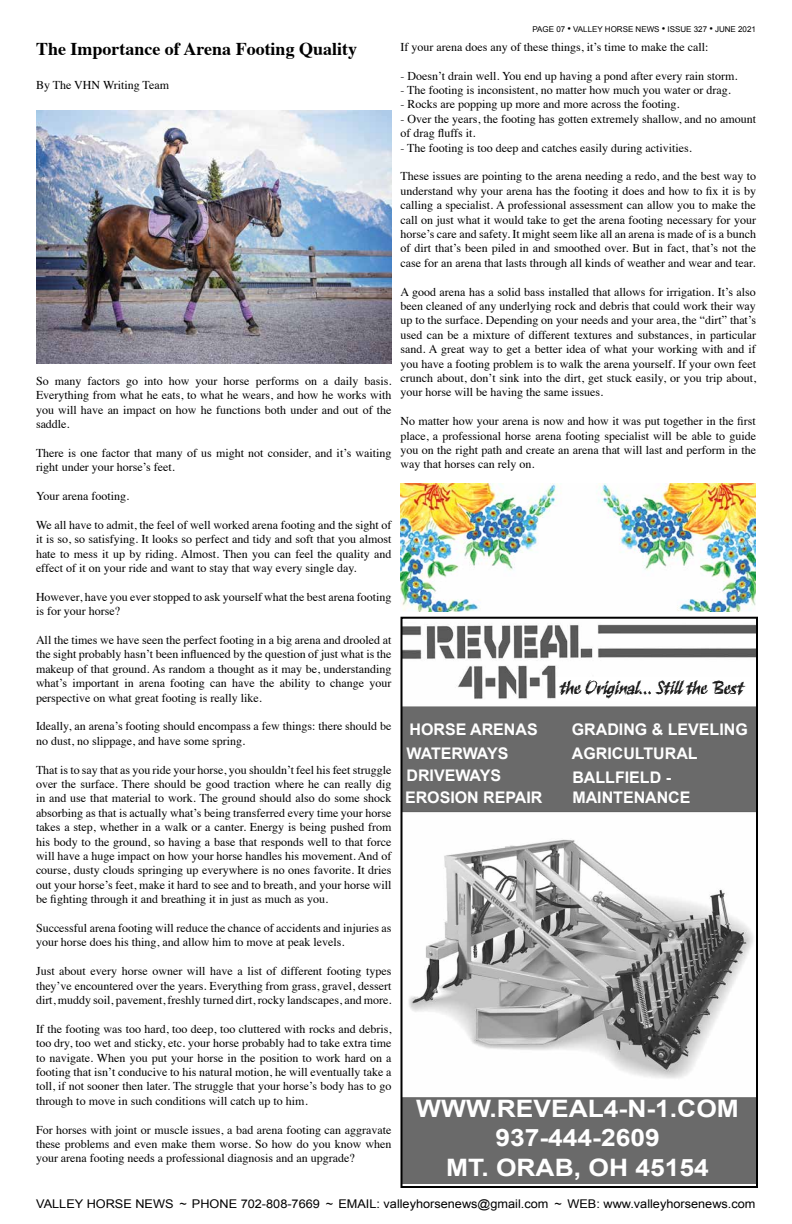
<style>
.page{position:relative;width:792px;height:1224px;background:#fff}
.page>*{position:absolute;margin:0;border:0;box-sizing:border-box;transform-origin:0 0}
.t1{font:700 24px/29.4px "Arial";color:#fff;text-align:center;scale:1.1 1}
.t2{font:700 18px "Times";color:#000}
.t3{font:700 16px/22.1px "Arial";color:#fff}
.t4{font:12px/14.4px "Times";color:#000;text-align:justify}
.t5{font:12px "Arial";color:#000;scale:1.06 1}
.t6{font:8px "Arial";color:#000}
.s1{font-size:10px}
</style>
<div class="page">
<img style="left:403px;top:624px;width:352px;height:560px">
<img style="left:557px;top:678px;width:194px;height:22px">
<div style="left:400px;top:617px;width:358px;height:571px;border:2px solid #000"></div>
<img style="left:36px;top:111px;width:356px;height:253px">
<img style="left:401px;top:484px;width:355px;height:128px">
<h2 class="t2" style="left:36px;top:32px;width:323px">The Importance of Arena Footing Quality</h2>
<p class="t4" style="left:36px;top:77px;width:135px">By The VHN Writing Team</p>
<p class="t4" style="left:36px;top:373px;width:357px">So many factors go into how your horse performs on a daily basis.<br>Everything from what he eats, to what he wears, and how he works with you will have an impact on how he functions both under and out of the saddle.</p>
<p class="t4" style="left:36px;top:445px;width:357px">There is one factor that many of us might not consider, and it’s waiting right under your horse’s feet.</p>
<p class="t4" style="left:36px;top:488px;width:95px">Your arena footing.</p>
<p class="t4" style="left:36px;top:517px;width:357px">We all have to admit, the feel of well worked arena footing and the sight of it is so, so satisfying. It looks so perfect and tidy and soft that you almost hate to mess it up by riding. Almost. Then you can feel the quality and effect of it on your ride and want to stay that way every single day.</p>
<p class="t4" style="left:36px;top:589px;width:357px">However, have you ever stopped to ask yourself what the best arena footing is for your horse?</p>
<p class="t4" style="left:36px;top:632px;width:357px">All the times we have seen the perfect footing in a big arena and drooled at the sight probably hasn’t been influenced by the question of just what is the makeup of that ground. As random a thought as it may be, understanding what’s important in arena footing can have the ability to change your perspective on what great footing is really like.</p>
<p class="t4" style="left:36px;top:718px;width:357px">Ideally, an arena’s footing should encompass a few things: there should be no dust, no slippage, and have some spring.</p>
<p class="t4" style="left:36px;top:761px;width:357px">That is to say that as you ride your horse, you shouldn’t feel his feet struggle over the surface. There should be good traction where he can really dig in and use that material to work. The ground should also do some shock absorbing as that is actually what’s being transferred every time your horse takes a step, whether in a walk or a canter. Energy is being pushed from his body to the ground, so having a base that responds well to that force will have a huge impact on how your horse handles his movement. And of course, dusty clouds springing up everywhere is no ones favorite. It dries out your horse’s feet, make it hard to see and to breath, and your horse will be fighting through it and breathing it in just as much as you.</p>
<p class="t4" style="left:36px;top:920px;width:357px">Successful arena footing will reduce the chance of accidents and injuries as your horse does his thing, and allow him to move at peak levels.</p>
<p class="t4" style="left:36px;top:963px;width:357px">Just about every horse owner will have a list of different footing types they’ve encountered over the years. Everything from grass, gravel, dessert dirt, muddy soil, pavement, freshly turned dirt, rocky landscapes, and more.</p>
<p class="t4" style="left:36px;top:1021px;width:357px">If the footing was too hard, too deep, too cluttered with rocks and debris, too dry, too wet and sticky, etc. your horse probably had to take extra time to navigate. When you put your horse in the position to work hard on a footing that isn’t conducive to his natural motion, he will eventually take a toll, if not sooner then later. The struggle that your horse’s body has to go through to move in such conditions will catch up to him.</p>
<p class="t4" style="left:36px;top:1121px;width:357px">For horses with joint or muscle issues, a bad arena footing can aggravate these problems and even make them worse. So how do you know when your arena footing needs a professional diagnosis and an upgrade?</p>
<p class="t6" style="left:533px;top:24px;width:225px">PAGE 07 <span class="s1">•</span> VALLEY HORSE NEWS <span class="s1">•</span> ISSUE 327 <span class="s1">•</span> JUNE 2021</p>
<p class="t4" style="left:400px;top:39px;width:309px">If your arena does any of these things, it’s time to make the call:</p>
<p class="t4" style="left:400px;top:67px;width:339px">- Doesn’t drain well. You end up having a pond after every rain storm.</p>
<p class="t4" style="left:400px;top:82px;width:332px">- The footing is inconsistent, no matter how much you water or drag.</p>
<p class="t4" style="left:400px;top:96px;width:280px">- Rocks are popping up more and more across the footing.</p>
<p class="t4" style="left:400px;top:111px;width:357px">- Over the years, the footing has gotten extremely shallow, and no amount of drag fluffs it.</p>
<p class="t4" style="left:400px;top:139px;width:293px">- The footing is too deep and catches easily during activities.</p>
<p class="t4" style="left:400px;top:168px;width:357px">These issues are pointing to the arena needing a redo, and the best way to understand why your arena has the footing it does and how to fix it is by calling a specialist. A professional assessment can allow you to make the call on just what it would take to get the arena footing necessary for your horse’s care and safety. It might seem like all an arena is made of is a bunch of dirt that’s been piled in and smoothed over. But in fact, that’s not the case for an arena that lasts through all kinds of weather and wear and tear.</p>
<p class="t4" style="left:400px;top:283px;width:357px">A good arena has a solid bass installed that allows for irrigation. It’s also been cleaned of any underlying rock and debris that could work their way up to the surface. Depending on your needs and your area, the “dirt” that’s used can be a mixture of different textures and substances, in particular sand. A great way to get a better idea of what your working with and if you have a footing problem is to walk the arena yourself. If your own feet crunch about, don’t sink into the dirt, get stuck easily, or you trip about, your horse will be having the same issues.</p>
<p class="t4" style="left:400px;top:413px;width:357px">No matter how your arena is now and how it was put together in the first place, a professional horse arena footing specialist will be able to guide you on the right path and create an arena that will last and perform in the way that horses can rely on.</p>
<h3 class="t3" style="left:409px;top:718px;width:130px">HORSE ARENAS</h3>
<h3 class="t3" style="left:572px;top:718px;width:178px">GRADING &amp; LEVELING</h3>
<h3 class="t3" style="left:405px;top:743px;width:139px">WATERWAYS<br>DRIVEWAYS<br>EROSION REPAIR</h3>
<h3 class="t3" style="left:572px;top:742px;width:127px">AGRICULTURAL</h3>
<h3 class="t3" style="left:572px;top:767px;width:120px;line-height:20px">BALLFIELD -<br>MAINTENANCE</h3>
<h1 class="t1" style="left:416px;top:1095px;width:295px">WWW.REVEAL4-N-1.COM<br>937-444-2609<br>MT. ORAB, OH 45154</h1>
<p class="t5" style="left:36px;top:1195px;width:680px">VALLEY HORSE NEWS ~ PHONE 702-808-7669 ~ EMAIL: valleyhorsenews@gmail.com ~ WEB: www.valleyhorsenews.com</p>
</div>
